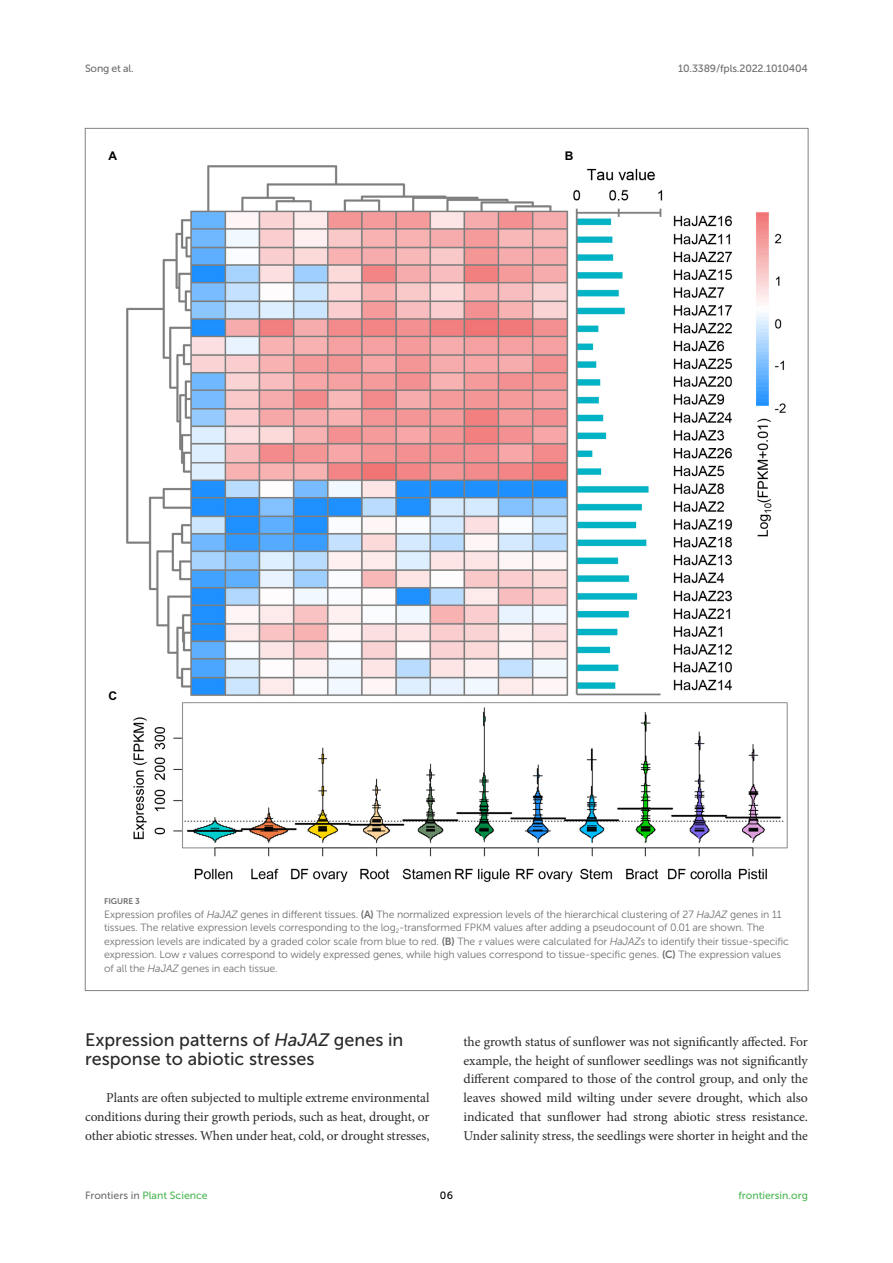
<style>
.page{position:relative;width:893px;height:1263px;background:#fff}
.page>*{position:absolute;margin:0;border:0;box-sizing:border-box;transform-origin:0 0}
.HEAD_2{font:18px/18.8px "Museo Sans 500";color:#2b2b2a}
.TEXT_FLUSH{font:13.5px/18.8px "Minion Pro";letter-spacing:-.005em;color:#2b2b2a;text-align:justify}
.t1{font:700 12px "Arial";color:#000}
.FIG_LEG{font:10.5px/13.5px "Museo Sans 300";letter-spacing:-.01em;color:#706f70}
.t2{font:10.5px "Museo Sans 500";color:#4eb855}
.t3{font:10.5px "Museo Sans 500";letter-spacing:-.015em;color:#706f70}
.t4{font:10.5px "Museo Sans 500";color:#000}
.FIG_HD{font:8.25px "Museo Sans 700";letter-spacing:-.01em;color:#706f70}
.s1{font-style:italic}
.s2{font-family:"Museo Sans 700"}
.s3{font-family:"STIX General";font-style:italic}
.s4{color:#706f70}
</style>
<div class="page">
<img style="left:126px;top:165px;width:662px;height:717px">
<p class="t3" style="left:85px;top:63px;width:50px">Song et al.</p>
<p class="t3" style="left:678px;top:63px;width:131px">10.3389/fpls.2022.1010404</p>
<p class="t1" style="left:108px;top:147px;width:10px">A</p>
<p class="t1" style="left:108px;top:687px;width:10px">C</p>
<p class="t1" style="left:565px;top:147px;width:10px">B</p>
<p class="FIG_HD" style="left:104px;top:897px;width:37px">FIGURE 3</p>
<p class="FIG_LEG" style="left:104px;top:907px;width:686px">Expression profiles of <span class="s1">HaJAZ</span> genes in different tissues. <span class="s2">(A)</span> The normalized expression levels of the hierarchical clustering of 27 <span class="s1">HaJAZ</span> genes in 11 tissues. The relative expression levels corresponding to the log<sub>2</sub>-transformed FPKM values after adding a pseudocount of 0.01 are shown. The expression levels are indicated by a graded color scale from blue to red. <span class="s2">(B)</span> The <span class="s3">τ</span> values were calculated for <span class="s1">HaJAZs</span> to identify their tissue-specific expression. Low <span class="s3">τ</span> values correspond to widely expressed genes, while high values correspond to tissue-specific genes. <span class="s2">(C)</span> The expression values of all the <span class="s1">HaJAZ</span> genes in each tissue.</p>
<p class="HEAD_2" style="left:85px;top:1030px;width:320px">Expression patterns of <span class="s1">HaJAZ</span> genes in response to abiotic stresses</p>
<p class="TEXT_FLUSH" style="left:85px;top:1088px;width:346px;text-indent:21px">Plants are often subjected to multiple extreme environmental conditions during their growth periods, such as heat, drought, or other abiotic stresses. When under heat, cold, or drought stresses,</p>
<p class="TEXT_FLUSH" style="left:463px;top:1032px;width:346px">the growth status of sunflower was not significantly affected. For example, the height of sunflower seedlings was not significantly different compared to those of the control group, and only the leaves showed mild wilting under severe drought, which also indicated that sunflower had strong abiotic stress resistance.<br>Under salinity stress, the seedlings were shorter in height and the</p>
<p class="t2" style="left:85px;top:1190px;width:124px"><span class="s4">Frontiers in</span> Plant Science</p>
<p class="t4" style="left:440px;top:1190px;width:15px">06</p>
<p class="t2" style="left:738px;top:1190px;width:71px">frontiersin.org</p>
</div>
